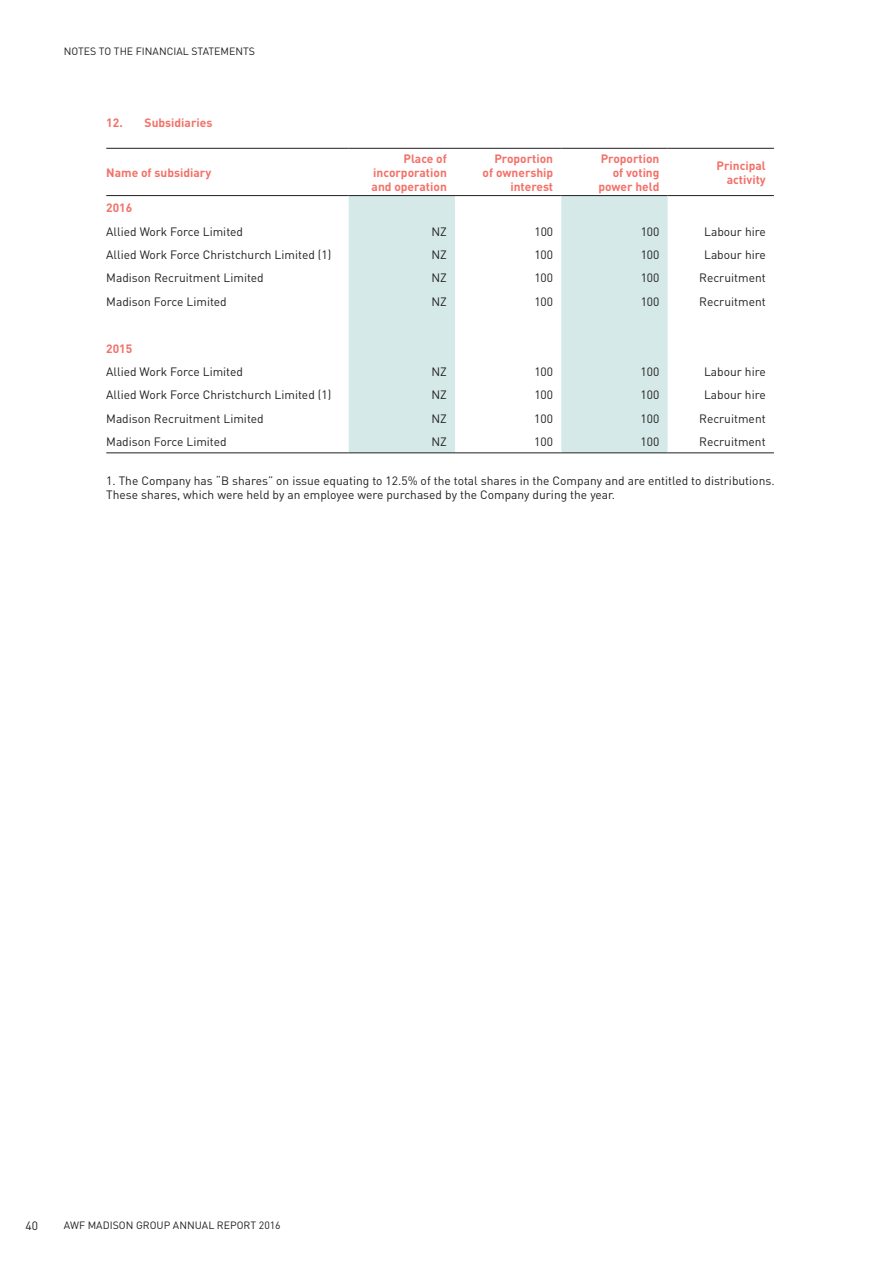
<style>
.page{position:relative;width:893px;height:1263px;background:#fff}
.page>*{position:absolute;margin:0;border:0;box-sizing:border-box;transform-origin:0 0}
.t1{font:12px/14.4px "DIN";color:#231f20}
.t2{font:700 12px/14.4px "DIN";color:#f27269;text-align:right}
.t3{font:10.5px "DIN";color:#231f20}
</style>
<div class="page">
<svg style="left:349px;top:196px;width:319px;height:256px;fill:#d4e9e8"></svg>
<hr style="left:106px;top:452px;width:243px;height:1px;background:#231f20">
<hr style="left:349px;top:452px;width:106px;height:1px;background:#231f20">
<hr style="left:455px;top:452px;width:106px;height:1px;background:#231f20">
<hr style="left:561px;top:452px;width:107px;height:1px;background:#231f20">
<hr style="left:668px;top:452px;width:106px;height:1px;background:#231f20">
<hr style="left:106px;top:148px;width:243px;height:1px;background:#231f20">
<hr style="left:349px;top:148px;width:106px;height:1px;background:#231f20">
<hr style="left:455px;top:148px;width:106px;height:1px;background:#231f20">
<hr style="left:561px;top:148px;width:107px;height:1px;background:#231f20">
<hr style="left:668px;top:148px;width:106px;height:1px;background:#231f20">
<hr style="left:106px;top:195px;width:243px;height:1px;background:#231f20">
<hr style="left:349px;top:195px;width:106px;height:1px;background:#231f20">
<hr style="left:455px;top:195px;width:106px;height:1px;background:#231f20">
<hr style="left:561px;top:195px;width:107px;height:1px;background:#231f20">
<hr style="left:668px;top:195px;width:106px;height:1px;background:#231f20">
<p class="t3" style="left:64px;top:45px;width:193px">NOTES TO THE FINANCIAL STATEMENTS</p>
<p class="t2" style="left:106px;top:115px;width:108px">12. Subsidiaries</p>
<p class="t2" style="left:106px;top:165px;width:106px">Name of subsidiary</p>
<p class="t2" style="left:372px;top:150px;width:77px;text-align:justify;text-indent:32px">Place of incorporation and operation</p>
<p class="t2" style="left:483px;top:150px;width:72px">Proportion of ownership interest</p>
<p class="t2" style="left:598px;top:150px;width:63px">Proportion of voting power held</p>
<p class="t2" style="left:716px;top:158px;width:51px">Principal activity</p>
<p class="t2" style="left:106px;top:200px;width:28px">2016</p>
<p class="t1" style="left:106px;top:224px;width:138px">Allied Work Force Limited</p>
<p class="t1" style="left:431px;top:224px;width:17px">NZ</p>
<p class="t1" style="left:534px;top:224px;width:20px">100</p>
<p class="t1" style="left:641px;top:224px;width:20px">100</p>
<p class="t1" style="left:704px;top:224px;width:63px">Labour hire</p>
<p class="t1" style="left:106px;top:247px;width:227px">Allied Work Force Christchurch Limited (1)</p>
<p class="t1" style="left:431px;top:247px;width:17px">NZ</p>
<p class="t1" style="left:534px;top:247px;width:20px">100</p>
<p class="t1" style="left:641px;top:247px;width:20px">100</p>
<p class="t1" style="left:704px;top:247px;width:63px">Labour hire</p>
<p class="t1" style="left:106px;top:271px;width:159px">Madison Recruitment Limited</p>
<p class="t1" style="left:431px;top:271px;width:17px">NZ</p>
<p class="t1" style="left:534px;top:271px;width:20px">100</p>
<p class="t1" style="left:641px;top:271px;width:20px">100</p>
<p class="t1" style="left:699px;top:271px;width:68px">Recruitment</p>
<p class="t1" style="left:106px;top:294px;width:122px">Madison Force Limited</p>
<p class="t1" style="left:431px;top:294px;width:17px">NZ</p>
<p class="t1" style="left:534px;top:294px;width:20px">100</p>
<p class="t1" style="left:641px;top:294px;width:20px">100</p>
<p class="t1" style="left:699px;top:294px;width:68px">Recruitment</p>
<p class="t2" style="left:106px;top:341px;width:28px">2015</p>
<p class="t1" style="left:106px;top:364px;width:138px">Allied Work Force Limited</p>
<p class="t1" style="left:431px;top:364px;width:17px">NZ</p>
<p class="t1" style="left:534px;top:364px;width:20px">100</p>
<p class="t1" style="left:641px;top:364px;width:20px">100</p>
<p class="t1" style="left:704px;top:364px;width:63px">Labour hire</p>
<p class="t1" style="left:106px;top:387px;width:227px">Allied Work Force Christchurch Limited (1)</p>
<p class="t1" style="left:431px;top:387px;width:17px">NZ</p>
<p class="t1" style="left:534px;top:387px;width:20px">100</p>
<p class="t1" style="left:641px;top:387px;width:20px">100</p>
<p class="t1" style="left:704px;top:387px;width:63px">Labour hire</p>
<p class="t1" style="left:106px;top:411px;width:159px">Madison Recruitment Limited</p>
<p class="t1" style="left:431px;top:411px;width:17px">NZ</p>
<p class="t1" style="left:534px;top:411px;width:20px">100</p>
<p class="t1" style="left:641px;top:411px;width:20px">100</p>
<p class="t1" style="left:699px;top:411px;width:68px">Recruitment</p>
<p class="t1" style="left:106px;top:434px;width:122px">Madison Force Limited</p>
<p class="t1" style="left:431px;top:434px;width:17px">NZ</p>
<p class="t1" style="left:534px;top:434px;width:20px">100</p>
<p class="t1" style="left:641px;top:434px;width:20px">100</p>
<p class="t1" style="left:699px;top:434px;width:68px">Recruitment</p>
<p class="t1" style="left:106px;top:473px;width:670px">1. The Company has “B shares” on issue equating to 12.5% of the total shares in the Company and are entitled to distributions.<br>These shares, which were held by an employee were purchased by the Company during the year.</p>
<p class="t1" style="left:26px;top:1219px;width:14px">40</p>
<p class="t3" style="left:64px;top:1219px;width:219px">AWF MADISON GROUP ANNUAL REPORT 2016</p>
</div>
